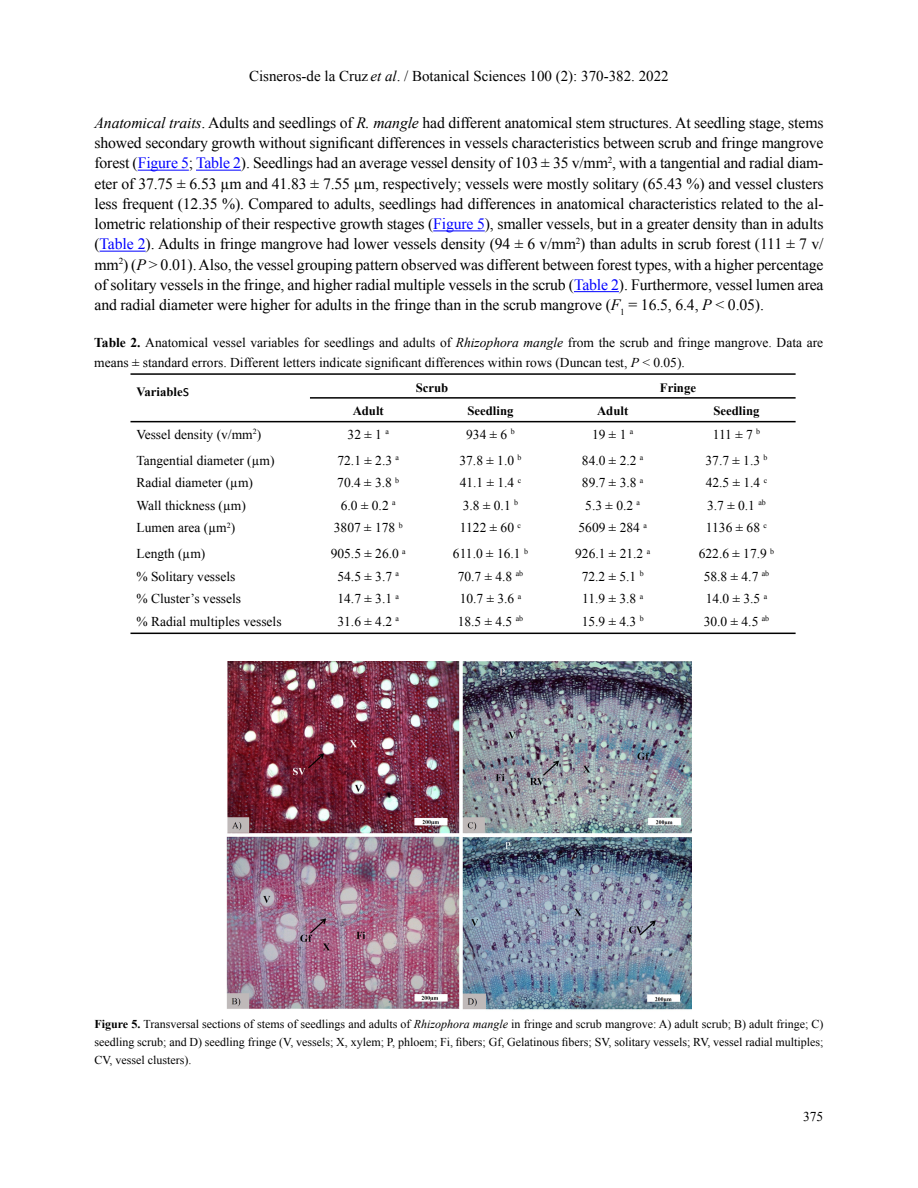
<style>
.page{position:relative;width:918px;height:1188px;background:#fff}
.page>*{position:absolute;margin:0;border:0;box-sizing:border-box;transform-origin:0 0}
.t1{font:15.75px/20.2px "Times New Roman";letter-spacing:-.01em;color:#000;text-align:justify}
.t2{font:15px "Times New Roman";color:#000}
.t3{font:13.5px/20.2px "Times New Roman";color:#000}
.t4{font:700 12.75px "Times New Roman";color:#000}
.t5{font:12px/18px "Times New Roman";color:#000;text-align:justify}
.s1{font-style:italic}
.s2{color:#00f}
.s3{font-weight:700}
.s4{font-family:"Calibri";font-weight:400;font-size:16.5px}
</style>
<div class="page">
<hr style="left:138px;top:170px;width:51px;height:1px;background:#00f">
<hr style="left:196px;top:170px;width:45px;height:1px;background:#00f">
<hr style="left:433px;top:231px;width:52px;height:1px;background:#00f">
<hr style="left:100px;top:251px;width:46px;height:1px;background:#00f">
<hr style="left:574px;top:291px;width:45px;height:1px;background:#00f">
<hr style="left:130px;top:373px;width:666px;height:2px;background:#000">
<hr style="left:130px;top:421px;width:666px;height:1px;background:#000">
<hr style="left:310px;top:397px;width:486px;height:2px;background:#000">
<hr style="left:130px;top:633px;width:666px;height:1px;background:#000">
<img style="left:226px;top:661px;width:466px;height:349px">
<p class="t2" style="left:249px;top:66px;width:421px">Cisneros-de la Cruz <span class="s1">et al</span>. / Botanical Sciences 100 (2): 370-382. 2022</p>
<p class="t1" style="left:94px;top:112px;width:731px"><span class="s1">Anatomical traits</span>. Adults and seedlings of <span class="s1">R. mangle</span> had different anatomical stem structures. At seedling stage, stems showed secondary growth without significant differences in vessels characteristics between scrub and fringe mangrove forest (<span class="s2">Figure 5</span>; <span class="s2">Table 2</span>). Seedlings had an average vessel density of 103 ± 35 v/mm<sup>2</sup>, with a tangential and radial diam&shy;eter of 37.75 ± 6.53 µm and 41.83 ± 7.55 µm, respectively; vessels were mostly solitary (65.43 %) and vessel clusters less frequent (12.35 %). Compared to adults, seedlings had differences in anatomical characteristics related to the al&shy;lometric relationship of their respective growth stages (<span class="s2">Figure 5</span>), smaller vessels, but in a greater density than in adults (<span class="s2">Table 2</span>). Adults in fringe mangrove had lower vessels density (94 ± 6 v/mm<sup>2</sup>) than adults in scrub forest (111 ± 7 v/ mm<sup>2</sup>) (<span class="s1">P</span> &gt; 0.01). Also, the vessel grouping pattern observed was different between forest types, with a higher percentage of solitary vessels in the fringe, and higher radial multiple vessels in the scrub (<span class="s2">Table 2</span>). Furthermore, vessel lumen area and radial diameter were higher for adults in the fringe than in the scrub mangrove (<span class="s1">F</span><sub>1</sub> = 16.5, 6.4, <span class="s1">P</span> &lt; 0.05).</p>
<p class="t3" style="left:94px;top:332px;width:731px"><span class="s3">Table 2.</span> Anatomical vessel variables for seedlings and adults of <span class="s1">Rhizophora mangle</span> from the scrub and fringe mangrove. Data are means ± standard errors. Different letters indicate significant differences within rows (Duncan test, <span class="s1">P</span> &lt; 0.05).</p>
<p class="t4" style="left:136px;top:383px;width:54px">Variable<span class="s4">s</span></p>
<p class="t4" style="left:416px;top:379px;width:34px">Scrub</p>
<p class="t4" style="left:660px;top:379px;width:38px">Fringe</p>
<p class="t4" style="left:353px;top:401px;width:33px">Adult</p>
<p class="t4" style="left:467px;top:401px;width:48px">Seedling</p>
<p class="t4" style="left:597px;top:401px;width:33px">Adult</p>
<p class="t4" style="left:713px;top:401px;width:48px">Seedling</p>
<p class="t3" style="left:136px;top:424px;width:126px">Vessel density (v/mm<sup>2</sup>)</p>
<p class="t3" style="left:348px;top:424px;width:43px">32 ± 1 <sup>a</sup></p>
<p class="t3" style="left:466px;top:424px;width:50px">934 ± 6 <sup>b</sup></p>
<p class="t3" style="left:592px;top:424px;width:43px">19 ± 1 <sup>a</sup></p>
<p class="t3" style="left:713px;top:424px;width:49px">111 ± 7 <sup>b</sup></p>
<p class="t3" style="left:136px;top:450px;width:140px">Tangential diameter (µm)</p>
<p class="t3" style="left:337px;top:450px;width:63px">72.1 ± 2.3 <sup>a</sup></p>
<p class="t3" style="left:459px;top:450px;width:63px">37.8 ± 1.0 <sup>b</sup></p>
<p class="t3" style="left:582px;top:450px;width:63px">84.0 ± 2.2 <sup>a</sup></p>
<p class="t3" style="left:706px;top:450px;width:63px">37.7 ± 1.3 <sup>b</sup></p>
<p class="t3" style="left:136px;top:472px;width:118px">Radial diameter (µm)</p>
<p class="t3" style="left:337px;top:472px;width:63px">70.4 ± 3.8 <sup>b</sup></p>
<p class="t3" style="left:460px;top:472px;width:63px">41.1 ± 1.4 <sup>c</sup></p>
<p class="t3" style="left:582px;top:472px;width:63px">89.7 ± 3.8 <sup>a</sup></p>
<p class="t3" style="left:706px;top:472px;width:63px">42.5 ± 1.4 <sup>c</sup></p>
<p class="t3" style="left:136px;top:495px;width:111px">Wall thickness (µm)</p>
<p class="t3" style="left:341px;top:495px;width:56px">6.0 ± 0.2 <sup>a</sup></p>
<p class="t3" style="left:463px;top:495px;width:57px">3.8 ± 0.1 <sup>b</sup></p>
<p class="t3" style="left:585px;top:495px;width:56px">5.3 ± 0.2 <sup>a</sup></p>
<p class="t3" style="left:707px;top:495px;width:60px">3.7 ± 0.1 <sup>ab</sup></p>
<p class="t3" style="left:136px;top:517px;width:100px">Lumen area (µm<sup>2</sup>)</p>
<p class="t3" style="left:334px;top:517px;width:70px">3807 ± 178 <sup>b</sup></p>
<p class="t3" style="left:460px;top:517px;width:63px">1122 ± 60 <sup>c</sup></p>
<p class="t3" style="left:579px;top:517px;width:70px">5609 ± 284 <sup>a</sup></p>
<p class="t3" style="left:706px;top:517px;width:63px">1136 ± 68 <sup>c</sup></p>
<p class="t3" style="left:136px;top:543px;width:70px">Length (µm)</p>
<p class="t3" style="left:331px;top:543px;width:77px">905.5 ± 26.0 <sup>a</sup></p>
<p class="t3" style="left:453px;top:543px;width:76px">611.0 ± 16.1 <sup>b</sup></p>
<p class="t3" style="left:575px;top:543px;width:77px">926.1 ± 21.2 <sup>a</sup></p>
<p class="t3" style="left:699px;top:543px;width:77px">622.6 ± 17.9 <sup>b</sup></p>
<p class="t3" style="left:136px;top:566px;width:100px">% Solitary vessels</p>
<p class="t3" style="left:337px;top:566px;width:63px">54.5 ± 3.7 <sup>a</sup></p>
<p class="t3" style="left:458px;top:566px;width:67px">70.7 ± 4.8 <sup>ab</sup></p>
<p class="t3" style="left:582px;top:566px;width:63px">72.2 ± 5.1 <sup>b</sup></p>
<p class="t3" style="left:704px;top:566px;width:67px">58.8 ± 4.7 <sup>ab</sup></p>
<p class="t3" style="left:136px;top:588px;width:106px">% Cluster’s vessels</p>
<p class="t3" style="left:337px;top:588px;width:63px">14.7 ± 3.1 <sup>a</sup></p>
<p class="t3" style="left:460px;top:588px;width:63px">10.7 ± 3.6 <sup>a</sup></p>
<p class="t3" style="left:582px;top:588px;width:63px">11.9 ± 3.8 <sup>a</sup></p>
<p class="t3" style="left:706px;top:588px;width:63px">14.0 ± 3.5 <sup>a</sup></p>
<p class="t3" style="left:136px;top:611px;width:147px">% Radial multiples vessels</p>
<p class="t3" style="left:337px;top:611px;width:63px">31.6 ± 4.2 <sup>a</sup></p>
<p class="t3" style="left:458px;top:611px;width:67px">18.5 ± 4.5 <sup>ab</sup></p>
<p class="t3" style="left:582px;top:611px;width:63px">15.9 ± 4.3 <sup>b</sup></p>
<p class="t3" style="left:704px;top:611px;width:67px">30.0 ± 4.5 <sup>ab</sup></p>
<p class="t5" style="left:94px;top:1015px;width:731px"><span class="s3">Figure 5.</span> Transversal sections of stems of seedlings and adults of <span class="s1">Rhizophora mangle</span> in fringe and scrub mangrove: A) adult scrub; B) adult fringe; C) seedling scrub; and D) seedling fringe (V, vessels; X, xylem; P, phloem; Fi, fibers; Gf, Gelatinous fibers; SV, solitary vessels; RV, vessel radial multiples; CV, vessel clusters).</p>
<p class="t3" style="left:803px;top:1106px;width:22px">375</p>
</div>
